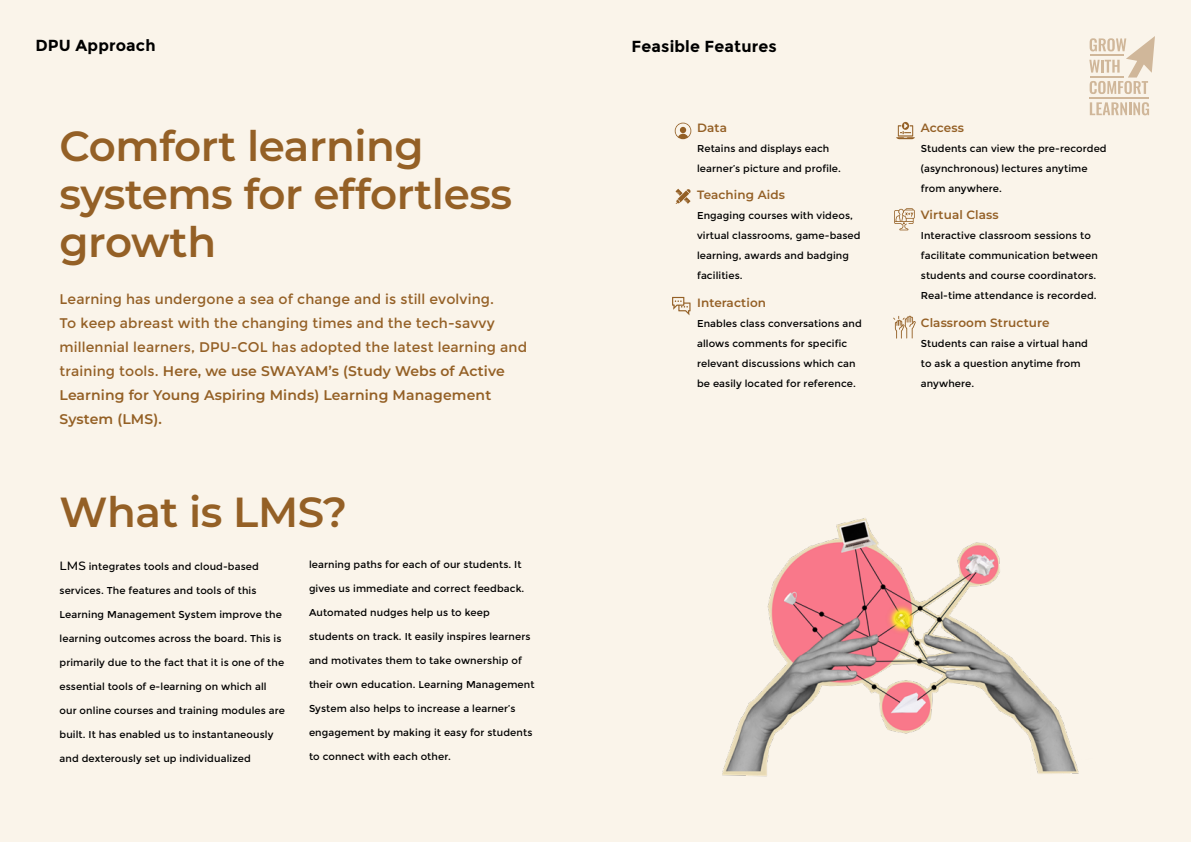
<style>
.page{position:relative;width:1191px;height:842px;background:#fff}
.page>*{position:absolute;margin:0;border:0;box-sizing:border-box;transform-origin:0 0}
.t1{font:100 42px/48px "Montserrat";letter-spacing:-.01em;color:#946026}
.t2{font:700 16px "Montserrat";letter-spacing:.01em;color:#000}
.t3{font:14px/24px "Montserrat";letter-spacing:.01em;color:#946026}
.t4{font:100 12px "Montserrat";letter-spacing:.01em;color:#946026}
.t5{font:10px/20px "Montserrat";letter-spacing:.01em;color:#000}
.s1{color:#946025}
.s2{font-weight:100;color:#946025}
.s3{font-weight:100;font-size:12px}
</style>
<div class="page">
<div style="left:0;top:0;width:595px;height:842px;background:#faf4ea"></div>
<div style="left:595px;top:0;width:596px;height:842px;background:#faf4ea"></div>
<svg style="left:675px;top:123px;width:16px;height:16px"></svg>
<svg style="left:675px;top:189px;width:15px;height:15px"></svg>
<svg style="left:672px;top:297px;width:18px;height:18px"></svg>
<svg style="left:896px;top:122px;width:18px;height:17px"></svg>
<svg style="left:894px;top:208px;width:20px;height:22px"></svg>
<svg style="left:893px;top:315px;width:22px;height:24px"></svg>
<svg style="left:1089px;top:102px;width:60px;height:13px"></svg>
<svg style="left:1089px;top:36px;width:66px;height:58px"></svg>
<hr style="left:1089px;top:54px;width:34px;height:2px;background:#d0b79a">
<hr style="left:1089px;top:76px;width:34px;height:2px;background:#d0b79a">
<hr style="left:1089px;top:97px;width:60px;height:1px;background:#d0b79a">
<img style="left:722px;top:518px;width:357px;height:259px">
<h2 class="t2" style="left:35px;top:36px;width:122px">DPU Approach</h2>
<h1 class="t1" style="left:60px;top:121px;width:454px">Comfort learning systems for effortless growth</h1>
<p class="t3" style="left:60px;top:287px;width:469px">Learning has undergone a sea of change and is still evolving.<br>To keep abreast with the changing times and the tech-savvy millennial learners, DPU-COL has adopted the latest learning and training tools<span class="s1">.</span> <span class="s2">Here, we use SWAYAM’s (Study Webs of Active Learning for Young Aspiring Minds) Learning Management</span></p>
<h1 class="t1" style="left:60px;top:487px;width:289px">What is LMS?</h1>
<p class="t5" style="left:60px;top:557px;width:201px"><span class="s3">LMS</span> integrates tools and cloud-based</p>
<p class="t5" style="left:60px;top:581px;width:198px">services. The features and tools of this</p>
<p class="t5" style="left:60px;top:605px;width:224px">Learning Management System improve the</p>
<p class="t5" style="left:60px;top:629px;width:223px">learning outcomes across the board. This is</p>
<p class="t5" style="left:60px;top:653px;width:226px">primarily due to the fact that it is one of the</p>
<p class="t5" style="left:60px;top:677px;width:208px">essential tools of e-learning on which all</p>
<p class="t5" style="left:60px;top:701px;width:227px">our online courses and training modules are</p>
<p class="t5" style="left:60px;top:725px;width:215px">built. It has enabled us to instantaneously</p>
<p class="t5" style="left:60px;top:749px;width:193px">and dexterously set up individualized</p>
<p class="t5" style="left:309px;top:555px;width:214px">learning paths for each of our students. It</p>
<p class="t5" style="left:309px;top:579px;width:217px">gives us immediate and correct feedback.</p>
<p class="t5" style="left:309px;top:603px;width:182px">Automated nudges help us to keep</p>
<p class="t5" style="left:309px;top:627px;width:223px">students on track. It easily inspires learners</p>
<p class="t5" style="left:309px;top:651px;width:214px">and motivates them to take ownership of</p>
<p class="t5" style="left:309px;top:675px;width:227px">their own education. Learning Management</p>
<p class="t5" style="left:309px;top:699px;width:208px">System also helps to increase a learner’s</p>
<p class="t5" style="left:309px;top:723px;width:225px">engagement by making it easy for students</p>
<p class="t5" style="left:309px;top:747px;width:143px">to connect with each other.</p>
<h2 class="t2" style="left:631px;top:37px;width:147px">Feasible Features</h2>
<p class="t4" style="left:697px;top:120px;width:31px">Data</p>
<p class="t5" style="left:697px;top:139px;width:145px">Retains and displays each learner’s picture and profile.</p>
<p class="t4" style="left:697px;top:187px;width:89px">Teaching Aids</p>
<p class="t5" style="left:697px;top:206px;width:165px">Engaging courses with videos, virtual classrooms, game-based learning, awards and badging facilities.</p>
<p class="t4" style="left:697px;top:294px;width:70px">Interaction</p>
<p class="t5" style="left:697px;top:313px;width:166px">Enables class conversations and allows comments for specific relevant discussions which can be easily located for reference.</p>
<p class="t4" style="left:920px;top:120px;width:45px">Access</p>
<p class="t5" style="left:920px;top:139px;width:187px">Students can view the pre-recorded (asynchronous) lectures anytime from anywhere.</p>
<p class="t4" style="left:920px;top:207px;width:79px">Virtual Class</p>
<p class="t5" style="left:921px;top:226px;width:179px">Interactive classroom sessions to facilitate communication between students and course coordinators.<br>Real-time attendance is recorded.</p>
<p class="t4" style="left:920px;top:314px;width:130px">Classroom Structure</p>
<p class="t5" style="left:920px;top:333px;width:169px">Students can raise a virtual hand to ask a question anytime from anywhere.</p>
</div>
